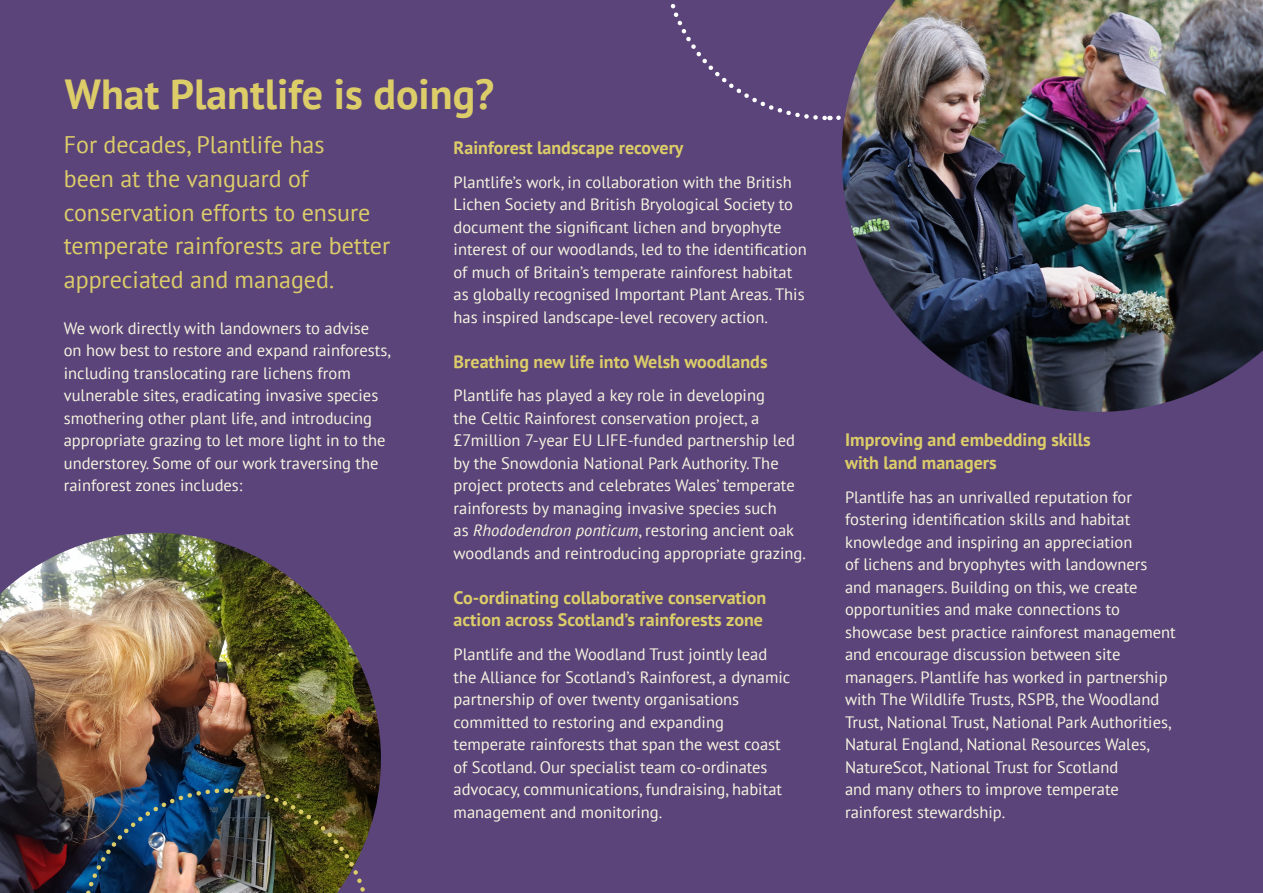
<style>
.page{position:relative;width:1263px;height:893px;background:#5a447a}
.page>*{position:absolute;margin:0;border:0;box-sizing:border-box;transform-origin:0 0}
.t1{font:700 42px "PT Sans";color:#ddcd69}
.t2{font:24px/33.8px "PT Sans";color:#ddcd69}
.t3{font:700 18px/22.5px "PT Sans";color:#ddcd69}
.t4{font:16.5px/22.5px "PT Sans";color:#f8f6e1}
.s1{font-style:italic}
</style>
<div class="page">
<img style="left:0;top:533px;width:381px;height:360px">
<svg style="left:670px;top:4px;width:171px;height:117px"></svg>
<img style="left:842px;top:0;width:421px;height:412px">
<img style="left:78px;top:786px;width:296px;height:107px">
<p class="t1" style="left:65px;top:66px;width:431px">What Plantlife is doing?</p>
<p class="t2" style="left:64px;top:127px;width:328px">For decades, Plantlife has<br>been at the vanguard of conservation efforts to ensure temperate rainforests are better appreciated and managed.</p>
<p class="t4" style="left:64px;top:316px;width:329px">We work directly with landowners to advise on how best to restore and expand rainforests, including translocating rare lichens from vulnerable sites, eradicating invasive species smothering other plant life, and introducing appropriate grazing to let more light in to the understorey. Some of our work traversing the rainforest zones includes:</p>
<p class="t3" style="left:454px;top:136px;width:231px">Rainforest landscape recovery</p>
<p class="t4" style="left:454px;top:170px;width:355px">Plantlife’s work, in collaboration with the British Lichen Society and British Bryological Society to document the significant lichen and bryophyte interest of our woodlands, led to the identification of much of Britain’s temperate rainforest habitat as globally recognised Important Plant Areas. This has inspired landscape-level recovery action.</p>
<p class="t3" style="left:454px;top:350px;width:315px">Breathing new life into Welsh woodlands</p>
<p class="t4" style="left:454px;top:384px;width:354px">Plantlife has played a key role in developing<br>the Celtic Rainforest conservation project, a £7million 7-year EU LIFE-funded partnership led by the Snowdonia National Park Authority. The project protects and celebrates Wales’ temperate rainforests by managing invasive species such<br>as <span class="s1">Rhododendron ponticum</span>, restoring ancient oak woodlands and reintroducing appropriate grazing.</p>
<p class="t3" style="left:454px;top:586px;width:314px">Co-ordinating collaborative conservation action across Scotland’s rainforests zone</p>
<p class="t4" style="left:454px;top:643px;width:338px">Plantlife and the Woodland Trust jointly lead the Alliance for Scotland’s Rainforest, a dynamic partnership of over twenty organisations committed to restoring and expanding temperate rainforests that span the west coast of Scotland. Our specialist team co-ordinates advocacy, communications, fundraising, habitat management and monitoring.</p>
<p class="t3" style="left:845px;top:428px;width:247px">Improving and embedding skills with land managers</p>
<p class="t4" style="left:845px;top:485px;width:332px">Plantlife has an unrivalled reputation for fostering identification skills and habitat knowledge and inspiring an appreciation<br>of lichens and bryophytes with landowners and managers. Building on this, we create opportunities and make connections to showcase best practice rainforest management and encourage discussion between site managers. Plantlife has worked in partnership with The Wildlife Trusts, RSPB, the Woodland Trust, National Trust, National Park Authorities, Natural England, National Resources Wales, NatureScot, National Trust for Scotland<br>and many others to improve temperate rainforest stewardship.</p>
</div>
